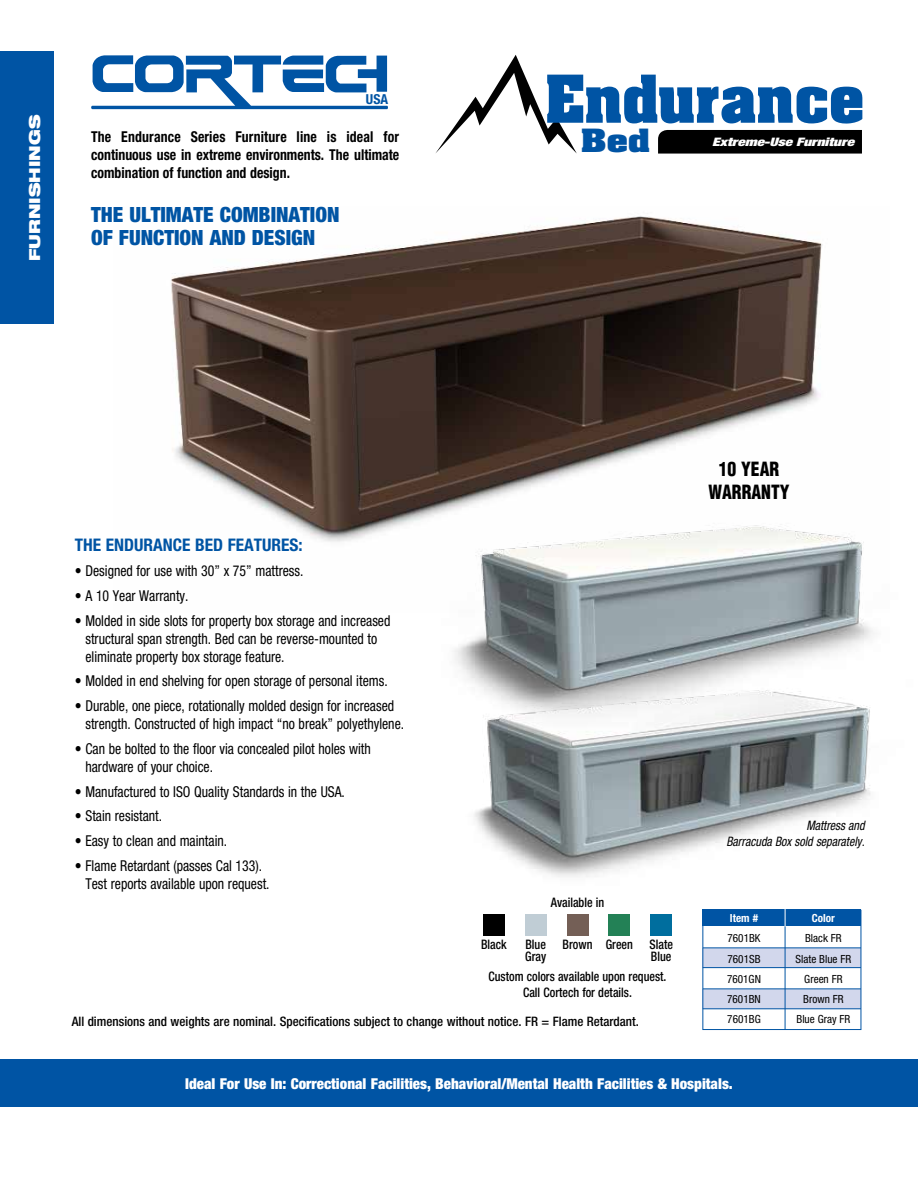
<style>
.page{position:relative;width:918px;height:1188px;background:#fff}
.page>*{position:absolute;margin:0;border:0;box-sizing:border-box;transform-origin:0 0}
.t1{font:700 56.1px "Aachen";color:#0054a4}
.t2{font:700 27.3px "Aachen";color:#0054a4;scale:1.25 1}
.t3{font:900 condensed 21px/23.2px "Helvetica Neue";color:#0054a4}
.t4{font:900 condensed 19.05px/23px "Helvetica";color:#000;text-align:center;scale:.92 1}
.t5{font:700 condensed 17.4px "Helvetica Neue";color:#0054a4}
.t6{font:900 expanded 15.3px "Helvetica Neue";color:#fff}
.t7{font:condensed 15px/18px "Helvetica Neue";color:#000;scale:.92 1}
.t8{font:700 condensed 15px/18px "Helvetica Neue";color:#000;text-align:justify;scale:.92 1}
.t9{font:900 condensed 15px "Helvetica Neue";color:#fff}
.t10{font:700 condensed 13.8px "Helvetica Neue";color:#0054a4}
.t11{font:500 condensed 13.05px/12px "Helvetica Neue";color:#000;scale:.92 1}
.t12{font:500 condensed 13.05px "Helvetica Neue";color:#000}
.t13{font:italic condensed 13.05px/15.6px "Helvetica Neue";color:#000;text-align:right;scale:.92 1}
.t14{font:italic 900 expanded 11.7px "Helvetica Neue";color:#fff;scale:1.29 1}
.t15{font:condensed 11.25px "Helvetica Neue";color:#000}
.t16{font:700 condensed 11.1px "Helvetica Neue";color:#fff}
</style>
<div class="page">
<img style="left:171px;top:216px;width:652px;height:326px">
<svg style="left:91px;top:55px;width:297px;height:54px"></svg>
<div style="left:0;top:52px;width:54px;height:272px;background:#0054a4"></div>
<img style="left:406px;top:514px;width:468px;height:165px">
<img style="left:468px;top:679px;width:403px;height:198px">
<div style="left:702px;top:948px;width:159px;height:20px;background:#d2d7ec"></div>
<div style="left:702px;top:989px;width:159px;height:20px;background:#d2d7ec"></div>
<div style="left:702px;top:909px;width:159px;height:17px;background:#0054a4"></div>
<div style="left:702px;top:910px;width:159px;height:120px;border:1px solid #0054a4"></div>
<hr style="left:785px;top:909px;width:1px;height:121px;background:#0054a4">
<svg style="left:785px;top:909px;width:1px;height:18px"></svg>
<hr style="left:703px;top:948px;width:158px;height:1px;background:#0054a4">
<hr style="left:703px;top:967px;width:158px;height:1px;background:#0054a4">
<hr style="left:703px;top:989px;width:158px;height:1px;background:#0054a4">
<hr style="left:703px;top:1009px;width:158px;height:1px;background:#0054a4">
<div style="left:0;top:1060px;width:918px;height:47px;background:#0054a4"></div>
<div style="left:483px;top:914px;width:22px;height:21px;background:#000"></div>
<div style="left:525px;top:914px;width:21px;height:21px;background:#c0cdd5"></div>
<div style="left:651px;top:914px;width:21px;height:21px;background:#006e9e"></div>
<div style="left:609px;top:914px;width:21px;height:21px;background:#238156"></div>
<div style="left:567px;top:914px;width:21px;height:21px;background:#745f56"></div>
<svg style="left:436px;top:55px;width:141px;height:99px"></svg>
<div style="left:658px;top:130px;width:204px;height:24px;background:#000"></div>
<p class="t6" style="left:25px;top:261px;width:148px;rotate:-90deg">FURNISHINGS</p>
<p class="t10" style="left:366px;top:91px;width:24px">USA</p>
<p class="t8" style="left:91px;top:128px;width:336px">The Endurance Series Furniture line is ideal for continuous use in extreme environments. The ultimate combination of function and design.</p>
<h3 class="t3" style="left:91px;top:202px;width:250px">THE ULTIMATE COMBINATION<br>OF FUNCTION AND DESIGN</h3>
<h1 class="t1" style="left:545px;top:59px;width:320px">Endurance</h1>
<h2 class="t2" style="left:581px;top:121px;width:57px">Bed</h2>
<p class="t14" style="left:712px;top:135px;width:112px">Extreme-Use Furniture</p>
<p class="t5" style="left:75px;top:535px;width:229px">THE ENDURANCE BED FEATURES:</p>
<p class="t7" style="left:75px;top:562px;width:250px">• Designed for use with 30” x 75” mattress.</p>
<p class="t7" style="left:75px;top:587px;width:125px">• A 10 Year Warranty.</p>
<p class="t7" style="left:85px;top:611px;width:333px;text-indent:-11px">• Molded in side slots for property box storage and increased structural span strength. Bed can be reverse-mounted to eliminate property box storage feature.</p>
<p class="t7" style="left:75px;top:672px;width:341px">• Molded in end shelving for open storage of personal items.</p>
<p class="t7" style="left:85px;top:697px;width:348px;text-indent:-11px">• Durable, one piece, rotationally molded design for increased strength. Constructed of high impact “no break” polyethylene.</p>
<p class="t7" style="left:85px;top:740px;width:312px;text-indent:-11px">• Can be bolted to the floor via concealed pilot holes with hardware of your choice.</p>
<p class="t7" style="left:75px;top:782px;width:295px">• Manufactured to ISO Quality Standards in the USA.</p>
<p class="t7" style="left:75px;top:807px;width:96px">• Stain resistant.</p>
<p class="t7" style="left:75px;top:832px;width:167px">• Easy to clean and maintain.</p>
<p class="t7" style="left:85px;top:857px;width:202px;text-indent:-11px">• Flame Retardant (passes Cal 133).<br>Test reports available upon request.</p>
<p class="t11" style="left:551px;top:896px;width:60px">Available in</p>
<p class="t11" style="left:481px;top:939px;width:29px">Black</p>
<p class="t11" style="left:525px;top:939px;width:24px">Blue<br>Gray</p>
<p class="t11" style="left:563px;top:939px;width:78px">Brown Green</p>
<p class="t11" style="left:650px;top:939px;width:27px">Slate<br>Blue</p>
<p class="t11" style="left:489px;top:968px;width:195px;line-height:15.8px;text-align:center">Custom colors available upon request.<br>Call Cortech for details.</p>
<p class="t12" style="left:72px;top:1014px;width:569px">All dimensions and weights are nominal. Specifications subject to change without notice. FR = Flame Retardant.</p>
<p class="t4" style="left:709px;top:457px;width:90px">10 YEAR<br>WARRANTY</p>
<p class="t13" style="left:726px;top:818px;width:152px">Mattress and<br>Barracuda Box sold separately.</p>
<p class="t16" style="left:730px;top:911px;width:30px">Item #</p>
<p class="t16" style="left:812px;top:911px;width:25px">Color</p>
<p class="t15" style="left:728px;top:932px;width:34px">7601BK</p>
<p class="t15" style="left:805px;top:932px;width:38px">Black FR</p>
<p class="t15" style="left:728px;top:952px;width:34px">7601SB</p>
<p class="t15" style="left:796px;top:952px;width:57px">Slate Blue FR</p>
<p class="t15" style="left:727px;top:972px;width:35px">7601GN</p>
<p class="t15" style="left:804px;top:972px;width:40px">Green FR</p>
<p class="t15" style="left:727px;top:993px;width:35px">7601BN</p>
<p class="t15" style="left:803px;top:993px;width:42px">Brown FR</p>
<p class="t15" style="left:727px;top:1013px;width:35px">7601BG</p>
<p class="t15" style="left:797px;top:1013px;width:55px">Blue Gray FR</p>
<p class="t9" style="left:185px;top:1075px;width:549px">Ideal For Use In: Correctional Facilities, Behavioral/Mental Health Facilities &amp; Hospitals.</p>
</div>
